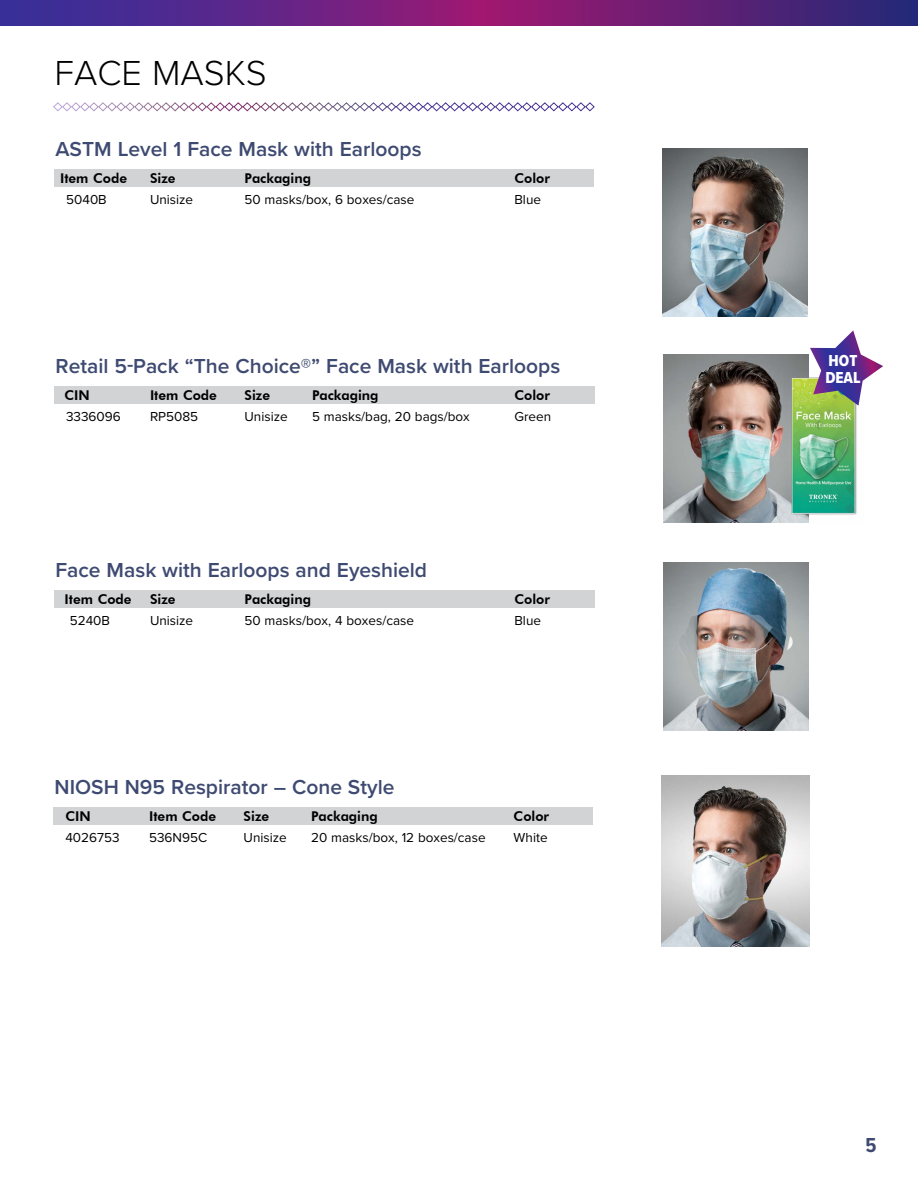
<style>
.page{position:relative;width:918px;height:1188px;background:#fff}
.page>*{position:absolute;margin:0;border:0;box-sizing:border-box;transform-origin:0 0}
.t1{font:300 36px "Proxima Nova";color:#000}
.t2{font:600 21px "Proxima Nova";color:#3e4a71}
.t3{font:700 21px "Proxima Nova Cond";color:#3e4a71}
.t4{font:16.5px/16.5px "Proxima Nova Cond Extrabld";color:#fff}
.t5{font:13.5px "Proxima Nova";color:#000}
.t6{font:800 13.5px "Futura BT";color:#000}
</style>
<div class="page">
<svg style="left:0;top:0;width:918px;height:26px"></svg>
<img style="left:662px;top:775px;width:148px;height:172px">
<div style="left:53px;top:807px;width:540px;height:18px;background:#d1d3d4"></div>
<svg style="left:53px;top:102px;width:542px;height:10px"></svg>
<img style="left:663px;top:149px;width:145px;height:167px">
<div style="left:54px;top:169px;width:540px;height:18px;background:#d1d3d4"></div>
<div style="left:54px;top:386px;width:541px;height:18px;background:#d1d3d4"></div>
<div style="left:54px;top:590px;width:541px;height:18px;background:#d1d3d4"></div>
<img style="left:664px;top:355px;width:145px;height:167px">
<img style="left:664px;top:562px;width:145px;height:168px">
<img style="left:783px;top:368px;width:74px;height:155px">
<svg style="left:810px;top:330px;width:73px;height:76px"></svg>
<h1 class="t1" style="left:55px;top:47px;width:214px">FACE MASKS</h1>
<h2 class="t2" style="left:56px;top:133px;width:368px">ASTM Level 1 Face Mask with Earloops</h2>
<p class="t6" style="left:60px;top:170px;width:69px">Item Code</p>
<p class="t6" style="left:150px;top:170px;width:27px">Size</p>
<p class="t6" style="left:244px;top:170px;width:68px">Packaging</p>
<p class="t6" style="left:514px;top:170px;width:37px">Color</p>
<p class="t5" style="left:66px;top:189px;width:42px">5040B</p>
<p class="t5" style="left:150px;top:189px;width:45px">Unisize</p>
<p class="t5" style="left:244px;top:189px;width:171px">50 masks/box, 6 boxes/case</p>
<p class="t5" style="left:514px;top:189px;width:28px">Blue</p>
<h2 class="t2" style="left:56px;top:350px;width:506px">Retail 5-Pack “The Choice®” Face Mask with Earloops</h2>
<p class="t6" style="left:65px;top:387px;width:27px">CIN</p>
<p class="t6" style="left:150px;top:387px;width:69px">Item Code</p>
<p class="t6" style="left:244px;top:387px;width:27px">Size</p>
<p class="t6" style="left:312px;top:387px;width:68px">Packaging</p>
<p class="t6" style="left:514px;top:387px;width:37px">Color</p>
<p class="t5" style="left:66px;top:406px;width:56px">3336096</p>
<p class="t5" style="left:150px;top:406px;width:50px">RP5085</p>
<p class="t5" style="left:244px;top:406px;width:45px">Unisize</p>
<p class="t5" style="left:312px;top:406px;width:159px">5 masks/bag, 20 bags/box</p>
<p class="t5" style="left:514px;top:406px;width:38px">Green</p>
<h2 class="t2" style="left:56px;top:555px;width:373px">Face Mask with Earloops and Eyeshield</h2>
<p class="t6" style="left:65px;top:591px;width:69px">Item Code</p>
<p class="t6" style="left:150px;top:591px;width:27px">Size</p>
<p class="t6" style="left:244px;top:591px;width:68px">Packaging</p>
<p class="t6" style="left:514px;top:591px;width:37px">Color</p>
<p class="t5" style="left:70px;top:611px;width:42px">5240B</p>
<p class="t5" style="left:150px;top:611px;width:45px">Unisize</p>
<p class="t5" style="left:244px;top:611px;width:171px">50 masks/box, 4 boxes/case</p>
<p class="t5" style="left:514px;top:611px;width:28px">Blue</p>
<h2 class="t2" style="left:55px;top:771px;width:341px">NIOSH N95 Respirator – Cone Style</h2>
<p class="t6" style="left:65px;top:808px;width:27px">CIN</p>
<p class="t6" style="left:149px;top:808px;width:69px">Item Code</p>
<p class="t6" style="left:244px;top:808px;width:27px">Size</p>
<p class="t6" style="left:311px;top:808px;width:68px">Packaging</p>
<p class="t6" style="left:514px;top:808px;width:37px">Color</p>
<p class="t5" style="left:65px;top:827px;width:56px">4026753</p>
<p class="t5" style="left:149px;top:827px;width:60px">536N95C</p>
<p class="t5" style="left:244px;top:827px;width:45px">Unisize</p>
<p class="t5" style="left:311px;top:827px;width:176px">20 masks/box, 12 boxes/case</p>
<p class="t5" style="left:514px;top:827px;width:35px">White</p>
<p class="t4" style="left:825px;top:352px;width:37px">HOT<br>DEAL</p>
<h2 class="t3" style="left:865px;top:1129px;width:13px">5</h2>
</div>
